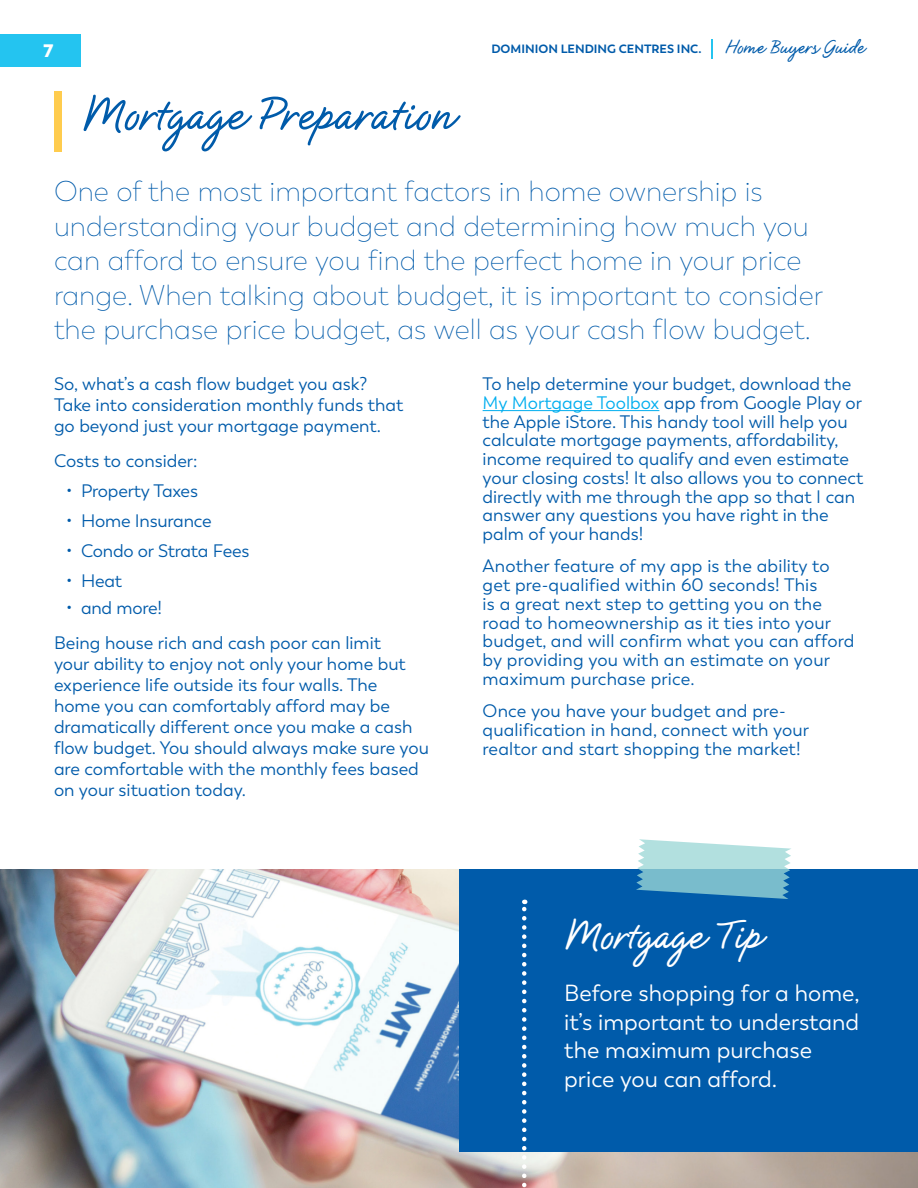
<style>
.page{position:relative;width:918px;height:1188px;background:#fff}
.page>*{position:absolute;margin:0;border:0;box-sizing:border-box;transform-origin:0 0}
.t1{font:700 52.5px "Natural Script";color:#005baa}
.t2{font:700 45px "Natural Script";color:#fff}
.t3{font:200 28.5px/34.5px "Trenda";color:#005baa}
.t4{font:23.25px/28.7px "Trenda";color:#fff}
.t5{font:18px/18.8px "Trenda";color:#005baa}
.t6{font:800 18px "Trenda";color:#fff}
.t7{font:700 12px "Trenda";color:#005baa}
.s1{font-family:"Natural Script";font-size:21px}
.s2{color:#00aeef}
</style>
<div class="page">
<svg style="left:711px;top:40px;width:2px;height:19px"></svg>
<div style="left:0;top:35px;width:81px;height:32px;background:#24c4f0"></div>
<img style="left:0;top:869px;width:918px;height:319px">
<div style="left:54px;top:92px;width:7px;height:60px;background:#ffcc4e"></div>
<hr style="left:483px;top:410px;width:176px;height:1px;background:#00aeef">
<div style="left:459px;top:869px;width:459px;height:282px;background:#005baa"></div>
<svg style="left:522px;top:900px;width:4px;height:288px"></svg>
<svg style="left:636px;top:839px;width:155px;height:60px"></svg>
<p class="t6" style="left:43px;top:39px;width:11px">7</p>
<p class="t7" style="left:491px;top:42px;width:375px">DOMINION LENDING CENTRES INC. <span class="s1">Home Buyers Guide</span></p>
<h1 class="t1" style="left:82px;top:81px;width:375px">Mortgage Preparation</h1>
<p class="t3" style="left:54px;top:174px;width:771px">One of the most important factors in home ownership is understanding your budget and determining how much you can afford to ensure you find the perfect home in your price range. When talking about budget, it is important to consider the purchase price budget, as well as your cash flow budget.</p>
<p class="t5" style="left:54px;top:374px;width:351px;line-height:21px">So, what’s a cash flow budget you ask?<br>Take into consideration monthly funds that go beyond just your mortgage payment.</p>
<p class="t5" style="left:54px;top:451px;width:145px">Costs to consider:</p>
<p class="t5" style="left:66px;top:481px;width:134px">• Property Taxes</p>
<p class="t5" style="left:66px;top:511px;width:147px">• Home Insurance</p>
<p class="t5" style="left:66px;top:541px;width:185px">• Condo or Strata Fees</p>
<p class="t5" style="left:66px;top:571px;width:58px">• Heat</p>
<p class="t5" style="left:54px;top:591px;width:329px;line-height:34.5px;text-indent:12px">• and more!<br>Being house rich and cash poor can limit</p>
<p class="t5" style="left:54px;top:653px;width:376px;line-height:21px">your ability to enjoy not only your home but experience life outside its four walls. The<br>home you can comfortably afford may be dramatically different once you make a cash flow budget. You should always make sure you are comfortable with the monthly fees based on your situation today.</p>
<p class="t5" style="left:483px;top:375px;width:382px">To help determine your budget, download the <span class="s2">My Mortgage Toolbox</span> app from Google Play or the Apple iStore. This handy tool will help you calculate mortgage payments, affordability, income required to qualify and even estimate your closing costs! It also allows you to connect directly with me through the app so that I can answer any questions you have right in the palm of your hands!</p>
<p class="t5" style="left:483px;top:557px;width:373px">Another feature of my app is the ability to get pre-qualified within 60 seconds! This<br>is a great next step to getting you on the road to homeownership as it ties into your budget, and will confirm what you can afford by providing you with an estimate on your maximum purchase price.</p>
<p class="t5" style="left:483px;top:702px;width:328px">Once you have your budget and pre&shy;qualification in hand, connect with your realtor and start shopping the market!</p>
<h2 class="t2" style="left:564px;top:907px;width:200px">Mortgage Tip</h2>
<p class="t4" style="left:564px;top:979px;width:297px">Before shopping for a home, it’s important to understand the maximum purchase price you can afford.</p>
</div>
